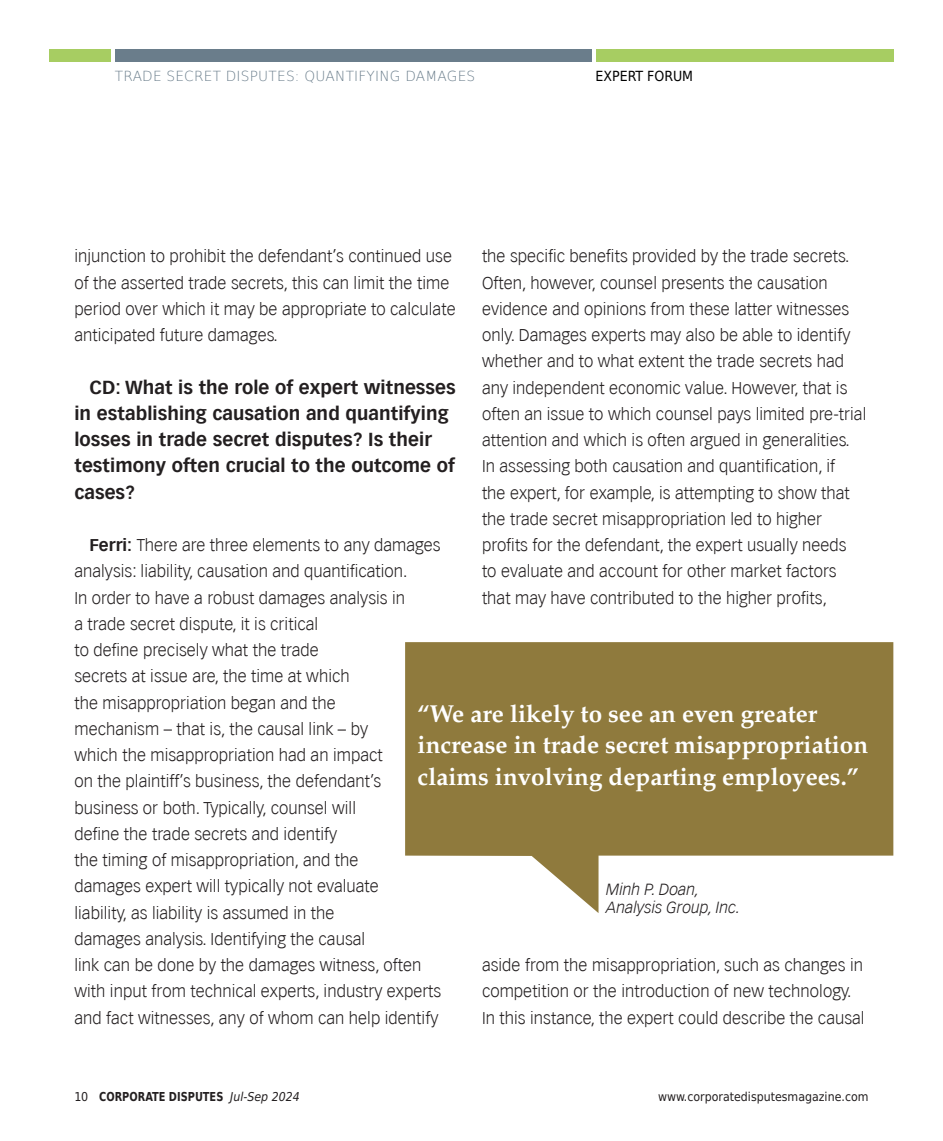
<style>
.page{position:relative;width:943px;height:1141px;background:#fff}
.page>*{position:absolute;margin:0;border:0;box-sizing:border-box;transform-origin:0 0}
.t1{font:700 24.5px/31.5px "Palatino";color:#fff}
.t2{font:700 18.38px/26.2px "Vectora LH";letter-spacing:.005em;color:#231f20}
.t3{font:300 16.62px/26.2px "Vectora LH";letter-spacing:.005em;color:#231f20}
.t4{font:italic 300 15.75px/18.9px "Vectora LH";color:#231f20}
.t5{font:200 14px "DejaVu Sans";letter-spacing:.015em;color:#6a7d8b}
.t6{font:14px "DejaVu Sans Condensed";color:#000}
.t7{font:12.25px "DejaVu Sans Condensed";color:#231f20}
.t8{font:700 12.25px "DejaVu Sans";color:#231f20;scale:.8 1}
.s1{font-weight:700}
.s2{font-family:"DejaVu Sans Condensed";font-weight:400}
.s3{font-family:"DejaVu Sans Condensed";font-weight:400;font-style:italic}
</style>
<div class="page">
<div style="left:595px;top:50px;width:298px;height:12px;background:#a7cd62"></div>
<div style="left:115px;top:50px;width:477px;height:12px;background:#6a7d8b"></div>
<div style="left:50px;top:50px;width:61px;height:12px;background:#a7cd62"></div>
<svg style="left:405px;top:642px;width:488px;height:271px;fill:#8f7a3d"></svg>
<p class="t5" style="left:115px;top:65px;width:362px">TRADE SECRET DISPUTES: QUANTIFYING DAMAGES</p>
<p class="t6" style="left:595px;top:64px;width:99px">EXPERT FORUM</p>
<p class="t3" style="left:74px;top:244px;width:382px">injunction to prohibit the defendant’s continued use of the asserted trade secrets, this can limit the time period over which it may be appropriate to calculate anticipated future damages.</p>
<p class="t2" style="left:74px;top:374px;width:383px;text-indent:15px">CD: What is the role of expert witnesses in establishing causation and quantifying losses in trade secret disputes? Is their testimony often crucial to the outcome of cases?</p>
<p class="t3" style="left:74px;top:532px;width:368px;text-indent:15px"><span class="s1">Ferri:</span> There are three elements to any damages analysis: liability, causation and quantification.<br>In order to have a robust damages analysis in<br>a trade secret dispute, it is critical<br>to define precisely what the trade<br>secrets at issue are, the time at which<br>the misappropriation began and the<br>mechanism – that is, the causal link – by<br>which the misappropriation had an impact<br>on the plaintiff’s business, the defendant’s business or both. Typically, counsel will<br>define the trade secrets and identify<br>the timing of misappropriation, and the<br>damages expert will typically not evaluate<br>liability, as liability is assumed in the<br>damages analysis. Identifying the causal<br>link can be done by the damages witness, often with input from technical experts, industry experts and fact witnesses, any of whom can help identify</p>
<p class="t3" style="left:482px;top:244px;width:386px">the specific benefits provided by the trade secrets.<br>Often, however, counsel presents the causation evidence and opinions from these latter witnesses only. Damages experts may also be able to identify whether and to what extent the trade secrets had any independent economic value. However, that is often an issue to which counsel pays limited pre-trial attention and which is often argued in generalities.<br>In assessing both causation and quantification, if<br>the expert, for example, is attempting to show that the trade secret misappropriation led to higher profits for the defendant, the expert usually needs<br>to evaluate and account for other market factors that may have contributed to the higher profits,</p>
<h1 class="t1" style="left:417px;top:698px;width:452px">“We are likely to see an even greater increase in trade secret misappropriation claims involving departing employees.”</h1>
<p class="t4" style="left:606px;top:880px;width:135px">Minh P. Doan,<br>Analysis Group, Inc.</p>
<p class="t3" style="left:482px;top:952px;width:384px">aside from the misappropriation, such as changes in competition or the introduction of new technology.<br>In this instance, the expert could describe the causal</p>
<p class="t8" style="left:74px;top:1086px;width:283px"><span class="s2">10</span> CORPORATE DISPUTES <span class="s3">Jul-Sep 2024</span></p>
<p class="t7" style="left:658px;top:1086px;width:212px">www.corporatedisputesmagazine.com</p>
</div>
